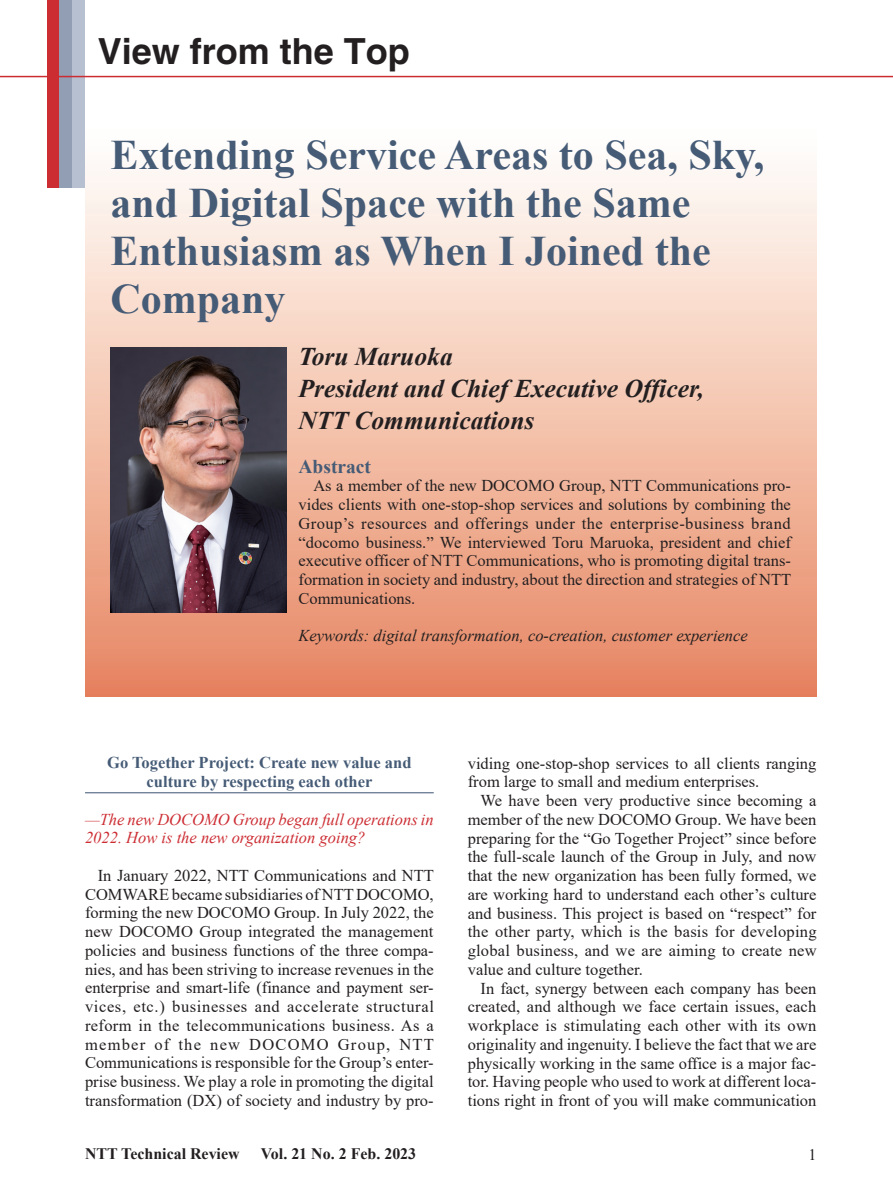
<style>
.page{position:relative;width:893px;height:1191px;background:#fff}
.page>*{position:absolute;margin:0;border:0;box-sizing:border-box;transform-origin:0 0}
.t1{font:700 42px/48px "Times New Roman";color:#455b76}
.t2{font:700 36px "Helvetica";color:#231f20}
.t3{font:italic 700 25.5px/32.2px "Times New Roman";color:#231f20}
.t4{font:700 19.5px "Times New Roman";color:#455b76}
.t5{font:16.5px/18.8px "Times New Roman";color:#231f20;text-align:justify}
.t6{font:italic 16.5px/18.8px "Times New Roman";color:#cc2d33}
.t7{font:700 16.5px/18.8px "Times New Roman";color:#455b76;text-align:center}
.t8{font:italic 16.5px "Times New Roman";color:#231f20}
.t9{font:700 15.9px "Times New Roman";color:#231f20}
.t10{font:15.9px "Times New Roman";color:#231f20}
</style>
<div class="page">
<hr style="left:85px;top:792px;width:349px;height:1px;background:#455b76">
<div style="left:47px;top:0;width:13px;height:187px;background:#cc2d33"></div>
<div style="left:60px;top:0;width:12px;height:187px;background:#919eb4"></div>
<div style="left:72px;top:0;width:13px;height:187px;background:#b7c0d0"></div>
<hr style="left:0;top:76px;width:893px;height:1px;background:#cc2d33">
<svg style="left:85px;top:171px;width:731px;height:526px;background:#f2c0ab"></svg>
<img style="left:111px;top:348px;width:176px;height:264px">
<h2 class="t2" style="left:98px;top:29px;width:314px">View from the Top</h2>
<h1 class="t1" style="left:111px;top:130px;width:655px">Extending Service Areas to Sea, Sky, and Digital Space with the Same<br>Enthusiasm as When I Joined the<br>Company</h1>
<h3 class="t3" style="left:298px;top:339px;width:407px">Toru Maruoka<br>President and Chief Executive Officer,<br>NTT Communications</h3>
<p class="t4" style="left:298px;top:452px;width:74px">Abstract</p>
<p class="t5" style="left:298px;top:476px;width:494px;text-indent:15px">As a member of the new DOCOMO Group, NTT Communications pro&shy;vides clients with one-stop-shop services and solutions by combining the Group’s resources and offerings under the enterprise-business brand “docomo business.” We interviewed Toru Maruoka, president and chief executive officer of NTT Communications, who is promoting digital trans&shy;formation in society and industry, about the direction and strategies of NTT Communications.</p>
<p class="t8" style="left:298px;top:624px;width:451px">Keywords: digital transformation, co-creation, customer experience</p>
<p class="t7" style="left:107px;top:753px;width:306px">Go Together Project: Create new value and culture by respecting each other</p>
<p class="t6" style="left:85px;top:809px;width:350px">—The new DOCOMO Group began full operations in<br>2022. How is the new organization going?</p>
<p class="t5" style="left:85px;top:865px;width:350px;text-indent:13px">In January 2022, NTT Communications and NTT COMWARE became subsidiaries of NTT DOCOMO, forming the new DOCOMO Group. In July 2022, the new DOCOMO Group integrated the management policies and business functions of the three compa&shy;nies, and has been striving to increase revenues in the enterprise and smart-life (finance and payment ser&shy;vices, etc.) businesses and accelerate structural reform in the telecommunications business. As a member of the new DOCOMO Group, NTT Communications is responsible for the Group’s enter&shy;prise business. We play a role in promoting the digital transformation (DX) of society and industry by pro-</p>
<p class="t5" style="left:468px;top:753px;width:350px">viding one-stop-shop services to all clients ranging from large to small and medium enterprises.</p>
<p class="t5" style="left:468px;top:790px;width:350px;text-indent:13px">We have been very productive since becoming a member of the new DOCOMO Group. We have been preparing for the “Go Together Project” since before the full-scale launch of the Group in July, and now that the new organization has been fully formed, we are working hard to understand each other’s culture and business. This project is based on “respect” for the other party, which is the basis for developing global business, and we are aiming to create new value and culture together.</p>
<p class="t5" style="left:468px;top:978px;width:350px;text-indent:13px">In fact, synergy between each company has been created, and although we face certain issues, each workplace is stimulating each other with its own originality and ingenuity. I believe the fact that we are physically working in the same office is a major fac&shy;tor. Having people who used to work at different loca&shy;tions right in front of you will make communication</p>
<p class="t9" style="left:85px;top:1142px;width:156px">NTT Technical Review</p>
<p class="t9" style="left:261px;top:1142px;width:157px">Vol. 21 No. 2 Feb. 2023</p>
<p class="t10" style="left:808px;top:1143px;width:9px">1</p>
</div>
